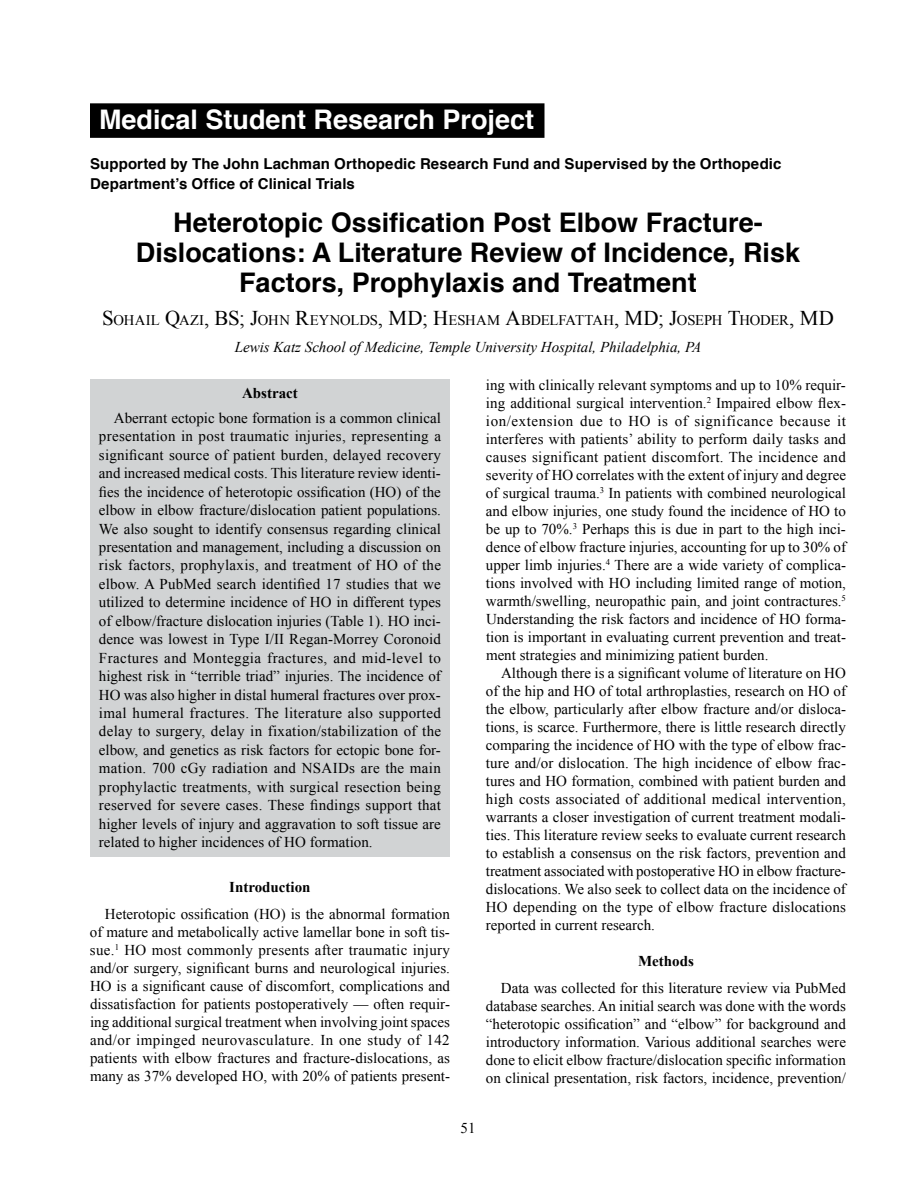
<style>
.page{position:relative;width:918px;height:1188px;background:#fff}
.page>*{position:absolute;margin:0;border:0;box-sizing:border-box;transform-origin:0 0}
.t1{font:700 27px/30px "Helvetica";color:#000;text-align:center}
.t2{font:700 27px "Helvetica";color:#fff}
.t3{font:15px/18px "Times New Roman";color:#000;text-align:justify}
.t4{font:700 15px/19.5px "Helvetica";letter-spacing:.01em;color:#000}
.t5{font:italic 15px "Times New Roman";color:#000}
.t6{font:700 15px "Times New Roman";color:#000}
.t7{font:14.7px "Times New Roman";letter-spacing:-.01em;color:#000}
.s1{font-size:21px}
</style>
<div class="page">
<div style="left:90px;top:379px;width:360px;height:478px;background:#d1d3d4"></div>
<div style="left:90px;top:103px;width:454px;height:35px;background:#000"></div>
<h1 class="t2" style="left:99px;top:98px;width:437px">Medical Student Research Project</h1>
<p class="t4" style="left:90px;top:155px;width:693px">Supported by The John Lachman Orthopedic Research Fund and Supervised by the Orthopedic<br>Department’s Office of Clinical Trials</p>
<h1 class="t1" style="left:136px;top:208px;width:666px">Heterotopic Ossification Post Elbow Fracture-<br>Dislocations: A Literature Review of Incidence, Risk<br>Factors, Prophylaxis and Treatment</h1>
<p class="t7" style="left:102px;top:311px;width:733px"><span class="s1">S</span> OHAIL <span class="s1">Q</span>AZI<span class="s1">, BS; J</span>OHN <span class="s1">R</span>EYNOLDS<span class="s1">, MD; H</span>ESHAM <span class="s1">A</span>BDELFATTAH<span class="s1">, MD; J</span>OSEPH <span class="s1">T</span>HODER<span class="s1">, MD</span></p>
<p class="t5" style="left:235px;top:337px;width:468px">Lewis Katz School of Medicine, Temple University Hospital, Philadelphia, PA</p>
<p class="t3" style="left:486px;top:375px;width:362px">ing with clinically relevant symptoms and up to 10% requir&shy;ing additional surgical intervention.<sup>2</sup> Impaired elbow flex&shy;ion/extension due to HO is of significance because it interferes with patients’ ability to perform daily tasks and causes significant patient discomfort. The incidence and severity of HO correlates with the extent of injury and degree of surgical trauma.<sup>3</sup> In patients with combined neurological and elbow injuries, one study found the incidence of HO to be up to 70%.<sup>3</sup> Perhaps this is due in part to the high inci&shy;dence of elbow fracture injuries, accounting for up to 30% of upper limb injuries.<sup>4</sup> There are a wide variety of complica&shy;tions involved with HO including limited range of motion, warmth/swelling, neuropathic pain, and joint contractures.<sup>5<br></sup>Understanding the risk factors and incidence of HO forma&shy;tion is important in evaluating current prevention and treat&shy;ment strategies and minimizing patient burden.</p>
<p class="t3" style="left:486px;top:663px;width:362px;text-indent:15px">Although there is a significant volume of literature on HO of the hip and HO of total arthroplasties, research on HO of the elbow, particularly after elbow fracture and/or disloca&shy;tions, is scarce. Furthermore, there is little research directly comparing the incidence of HO with the type of elbow frac&shy;ture and/or dislocation. The high incidence of elbow frac&shy;tures and HO formation, combined with patient burden and high costs associated of additional medical intervention, warrants a closer investigation of current treatment modali&shy;ties. This literature review seeks to evaluate current research to establish a consensus on the risk factors, prevention and treatment associated with postoperative HO in elbow fracture&shy;dislocations. We also seek to collect data on the incidence of HO depending on the type of elbow fracture dislocations reported in current research.</p>
<p class="t6" style="left:638px;top:950px;width:57px">Methods</p>
<p class="t3" style="left:486px;top:978px;width:362px;text-indent:15px">Data was collected for this literature review via PubMed database searches. An initial search was done with the words “heterotopic ossification” and “elbow” for background and introductory information. Various additional searches were done to elicit elbow fracture/dislocation specific information on clinical presentation, risk factors, incidence, prevention/</p>
<p class="t6" style="left:242px;top:383px;width:57px">Abstract</p>
<p class="t3" style="left:99px;top:408px;width:344px;line-height:18.5px;text-indent:15px">Aberrant ectopic bone formation is a common clinical presentation in post traumatic injuries, representing a significant source of patient burden, delayed recovery and increased medical costs. This literature review identi&shy;fies the incidence of heterotopic ossification (HO) of the elbow in elbow fracture/dislocation patient populations.<br>We also sought to identify consensus regarding clinical presentation and management, including a discussion on risk factors, prophylaxis, and treatment of HO of the elbow. A PubMed search identified 17 studies that we utilized to determine incidence of HO in different types of elbow/fracture dislocation injuries (Table 1). HO inci&shy;dence was lowest in Type I/II Regan-Morrey Coronoid Fractures and Monteggia fractures, and mid-level to highest risk in “terrible triad” injuries. The incidence of HO was also higher in distal humeral fractures over prox&shy;imal humeral fractures. The literature also supported delay to surgery, delay in fixation/stabilization of the elbow, and genetics as risk factors for ectopic bone for&shy;mation. 700 cGy radiation and NSAIDs are the main prophylactic treatments, with surgical resection being reserved for severe cases. These findings support that higher levels of injury and aggravation to soft tissue are related to higher incidences of HO formation.</p>
<p class="t6" style="left:229px;top:877px;width:83px">Introduction</p>
<p class="t3" style="left:90px;top:905px;width:362px;text-indent:15px">Heterotopic ossification (HO) is the abnormal formation of mature and metabolically active lamellar bone in soft tis&shy;sue.<sup>1</sup> HO most commonly presents after traumatic injury and/or surgery, significant burns and neurological injuries.<br>HO is a significant cause of discomfort, complications and dissatisfaction for patients postoperatively — often requir&shy;ing additional surgical treatment when involving joint spaces and/or impinged neurovasculature. In one study of 142 patients with elbow fractures and fracture-dislocations, as many as 37% developed HO, with 20% of patients present-</p>
<p class="t3" style="left:460px;top:1119px;width:16px">51</p>
</div>
